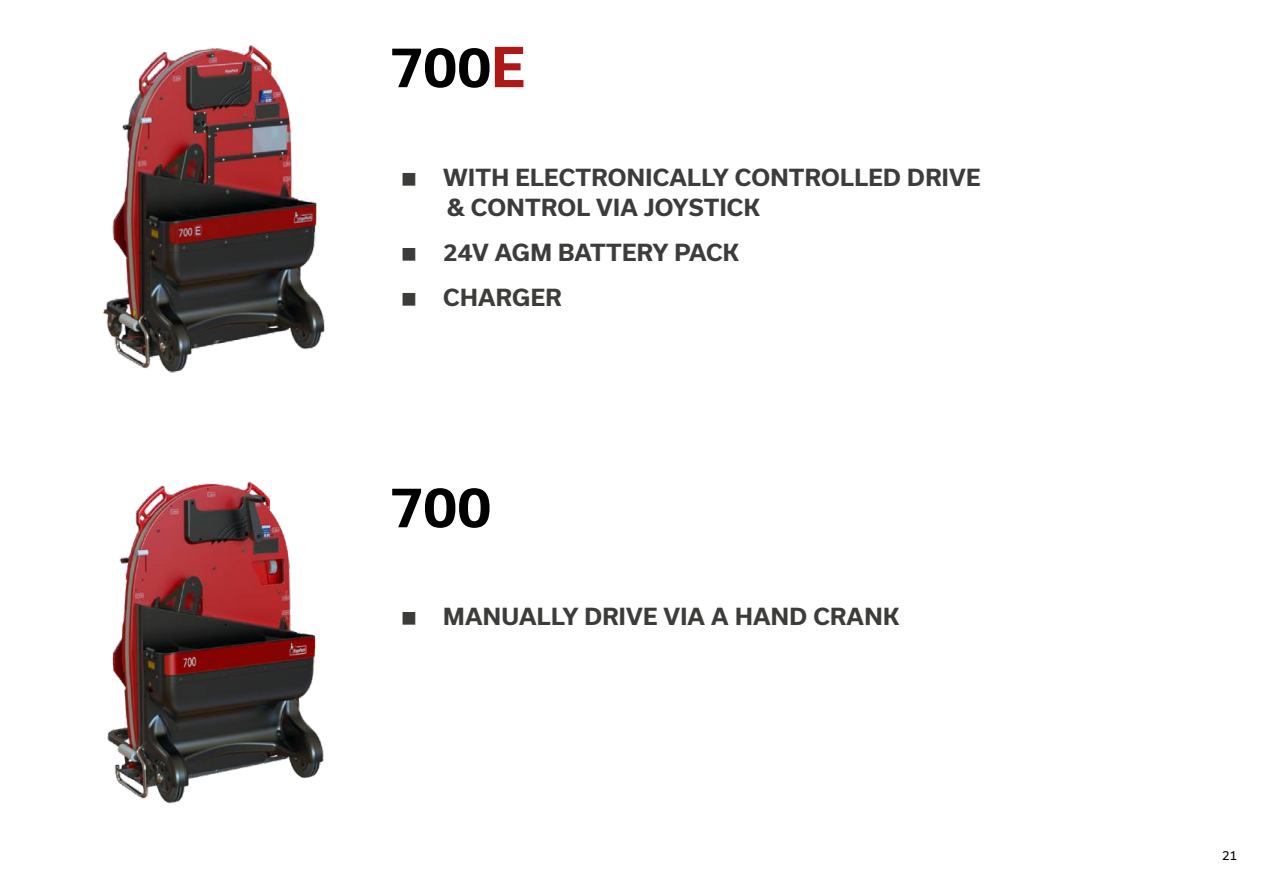
<style>
.page{position:relative;width:1263px;height:893px;background:#fff}
.page>*{position:absolute;margin:0;border:0;box-sizing:border-box;transform-origin:0 0}
.t1{font:700 52.5px "Usual";color:#000}
.t2{font:700 22.5px/30px "Usual";letter-spacing:.015em;color:#3c3c3b}
.t3{font:12px "Usual";color:#000}
.s1{color:#ac1917}
</style>
<div class="page">
<img style="left:107px;top:481px;width:217px;height:323px">
<img style="left:102px;top:45px;width:223px;height:328px">
<h1 class="t1" style="left:389px;top:37px;width:137px">700<span class="s1">E</span></h1>
<p class="t2" style="left:443px;top:163px;width:539px">WITH ELECTRONICALLY CONTROLLED DRIVE &amp; CONTROL VIA JOYSTICK</p>
<p class="t2" style="left:443px;top:230px;width:298px;line-height:45px">24V AGM BATTERY PACK<br>CHARGER</p>
<h1 class="t1" style="left:389px;top:477px;width:104px">700</h1>
<p class="t2" style="left:443px;top:602px;width:458px">MANUALLY DRIVE VIA A HAND CRANK</p>
<p class="t3" style="left:1222px;top:848px;width:17px">21</p>
</div>
